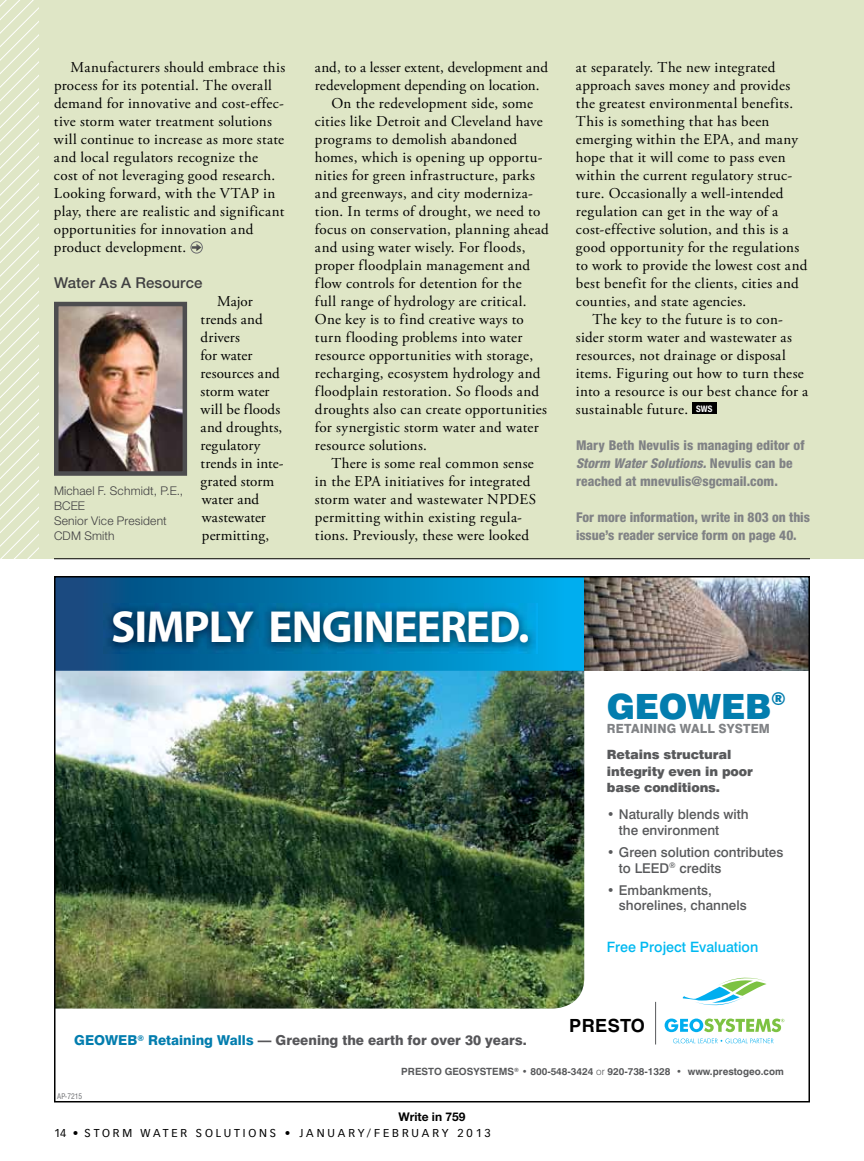
<style>
.page{position:relative;width:864px;height:1161px;background:#fff}
.page>*{position:absolute;margin:0;border:0;box-sizing:border-box;transform-origin:0 0}
.t1{font:700 45.15px "Myriad Pro";letter-spacing:-.02em;color:#fff}
.t2{font:900 34.8px "Swiss 721 BT";letter-spacing:-.01em;color:#037dae}
.t3{font:700 18.15px "Helvetica";letter-spacing:.02em;color:#000}
.t4{font:15px/18px "Adobe Garamond Pro";letter-spacing:.02em;color:#000}
.t5{font:15px "Adobe Garamond Pro";color:#000}
.t6{font:500 15px "Helvetica Neue LT Std";letter-spacing:.01em;color:#414042}
.t7{font:500 14.25px "Swiss 721 BT";color:#00b9f1}
.t8{font:800 13.65px "Swiss 721 BT";color:#565659}
.t9{font:800 condensed 13.5px/18px "Helvetica Neue LT Std";color:#808285}
.t10{font:500 13.5px/15.8px "Swiss 721 BT";color:#58595b}
.t11{font:900 12.75px/16.5px "Swiss 721 BT";letter-spacing:-.01em;color:#58595b}
.t12{font:800 12.6px "Swiss 721 BT";letter-spacing:.01em;color:#808285;scale:.95 1}
.t13{font:300 12px/15px "Helvetica Neue LT Std";letter-spacing:.015em;color:#414042}
.t14{font:700 12px "Helvetica Neue LT Std";color:#000}
.t15{font:11.25px "Vectora LT Std";letter-spacing:.25em;color:#000}
.t16{font:700 9.9px "Swiss 721 BT";color:#58595b}
.t17{font:condensed 7.5px "Swiss 721 BT";color:#6d6e71}
.s1{font-style:italic}
.s2{color:#037dae}
.s3{font-weight:300}
.s4{font-weight:400}
</style>
<div class="page">
<div style="left:0;top:0;width:864px;height:559px;background:#dfe6c6"></div>
<svg style="left:0;top:0;width:39px;height:559px"></svg>
<div style="left:191px;top:241px;width:12px;height:13px;border:1px solid #6d6e71;border-radius:50%"></div>
<svg style="left:192px;top:244px;width:9px;height:7px"></svg>
<div style="left:692px;top:403px;width:25px;height:11px;background:#000"></div>
<img style="left:57px;top:671px;width:527px;height:338px">
<hr style="left:655px;top:1002px;width:1px;height:43px;background:#58595b">
<svg style="left:673px;top:1038px;width:101px;height:5px"></svg>
<svg style="left:682px;top:977px;width:85px;height:29px"></svg>
<svg style="left:665px;top:1019px;width:119px;height:13px"></svg>
<svg style="left:57px;top:579px;width:527px;height:92px;background:#057ab1"></svg>
<img style="left:104px;top:604px;width:433px;height:50px">
<img style="left:584px;top:579px;width:223px;height:92px">
<hr style="left:54px;top:558px;width:756px;height:1px;background:#000">
<img style="left:59px;top:307px;width:123px;height:164px">
<div style="left:54px;top:302px;width:133px;height:174px;border:4px solid #4d4d4f"></div>
<p class="t4" style="left:54px;top:59px;width:233px;text-indent:17px">Manufacturers should embrace this process for its potential. The overall demand for innovative and cost-effec&shy;tive storm water treatment solutions will continue to increase as more state and local regulators recognize the cost of not leveraging good research.<br>Looking forward, with the VTAP in play, there are realistic and significant opportunities for innovation and product development.</p>
<p class="t6" style="left:54px;top:274px;width:150px">Water As A Resource</p>
<p class="t4" style="left:201px;top:293px;width:85px;text-indent:17px">Major trends and drivers<br>for water resources and storm water will be floods and droughts, regulatory trends in inte&shy;grated storm water and wastewater permitting,</p>
<p class="t13" style="left:54px;top:483px;width:131px">Michael F. Schmidt, P.E.,<br>BCEE<br>Senior Vice President<br>CDM Smith</p>
<p class="t5" style="left:315px;top:58px;width:235px">and, to a lesser extent, development and</p>
<p class="t5" style="left:315px;top:76px;width:226px">redevelopment depending on location.</p>
<p class="t4" style="left:331px;top:95px;width:203px">On the redevelopment side, some</p>
<p class="t4" style="left:315px;top:113px;width:229px">cities like Detroit and Cleveland have</p>
<p class="t4" style="left:315px;top:131px;width:204px">programs to demolish abandoned</p>
<p class="t4" style="left:315px;top:149px;width:229px">homes, which is opening up opportu-</p>
<p class="t4" style="left:315px;top:167px;width:221px">nities for green infrastructure, parks</p>
<p class="t4" style="left:315px;top:185px;width:219px">and greenways, and city moderniza-</p>
<p class="t4" style="left:315px;top:203px;width:227px">tion. In terms of drought, we need to</p>
<p class="t4" style="left:315px;top:221px;width:235px">focus on conservation, planning ahead</p>
<p class="t4" style="left:315px;top:239px;width:212px">and using water wisely. For floods,</p>
<p class="t4" style="left:315px;top:257px;width:217px">proper floodplain management and</p>
<p class="t4" style="left:315px;top:275px;width:208px">flow controls for detention for the</p>
<p class="t4" style="left:315px;top:293px;width:213px">full range of hydrology are critical.</p>
<p class="t4" style="left:315px;top:311px;width:210px">One key is to find creative ways to</p>
<p class="t4" style="left:315px;top:329px;width:209px">turn flooding problems into water</p>
<p class="t4" style="left:315px;top:347px;width:220px">resource opportunities with storage,</p>
<p class="t4" style="left:315px;top:365px;width:227px">recharging, ecosystem hydrology and</p>
<p class="t4" style="left:315px;top:383px;width:226px">floodplain restoration. So floods and</p>
<p class="t4" style="left:315px;top:401px;width:234px">droughts also can create opportunities</p>
<p class="t4" style="left:315px;top:419px;width:225px">for synergistic storm water and water</p>
<p class="t4" style="left:315px;top:437px;width:113px">resource solutions.</p>
<p class="t4" style="left:331px;top:455px;width:204px">There is some real common sense</p>
<p class="t4" style="left:315px;top:473px;width:217px">in the EPA initiatives for integrated</p>
<p class="t4" style="left:315px;top:491px;width:223px">storm water and wastewater NPDES</p>
<p class="t4" style="left:315px;top:509px;width:209px">permitting within existing regula-</p>
<p class="t4" style="left:315px;top:527px;width:216px">tions. Previously, these were looked</p>
<p class="t4" style="left:576px;top:59px;width:201px">at separately. The new integrated</p>
<p class="t4" style="left:576px;top:77px;width:216px">approach saves money and provides</p>
<p class="t4" style="left:576px;top:95px;width:219px">the greatest environmental benefits.</p>
<p class="t4" style="left:576px;top:113px;width:195px">This is something that has been</p>
<p class="t4" style="left:576px;top:131px;width:224px">emerging within the EPA, and many</p>
<p class="t4" style="left:576px;top:149px;width:211px">hope that it will come to pass even</p>
<p class="t4" style="left:576px;top:167px;width:218px">within the current regulatory struc-</p>
<p class="t4" style="left:576px;top:185px;width:209px">ture. Occasionally a well-intended</p>
<p class="t4" style="left:576px;top:203px;width:204px">regulation can get in the way of a</p>
<p class="t4" style="left:576px;top:221px;width:214px">cost-effective solution, and this is a</p>
<p class="t4" style="left:576px;top:239px;width:225px">good opportunity for the regulations</p>
<p class="t4" style="left:576px;top:257px;width:233px">to work to provide the lowest cost and</p>
<p class="t4" style="left:576px;top:275px;width:224px">best benefit for the clients, cities and</p>
<p class="t4" style="left:576px;top:293px;width:172px">counties, and state agencies.</p>
<p class="t4" style="left:592px;top:311px;width:192px">The key to the future is to con-</p>
<p class="t4" style="left:576px;top:329px;width:218px">sider storm water and wastewater as</p>
<p class="t4" style="left:576px;top:347px;width:211px">resources, not drainage or disposal</p>
<p class="t4" style="left:576px;top:365px;width:229px">items. Figuring out how to turn these</p>
<p class="t4" style="left:576px;top:383px;width:234px">into a resource is our best chance for a</p>
<p class="t4" style="left:576px;top:401px;width:138px">sustainable future. <sup>SWS</sup></p>
<p class="t9" style="left:576px;top:436px;width:230px">Mary Beth Nevulis is managing editor of<br><span class="s1">Storm Water Solutions.</span> Nevulis can be reached at mnevulis@sgcmail.com.</p>
<p class="t9" style="left:576px;top:508px;width:235px">For more information, write in 803 on this issue’s reader service form on page 40.</p>
<h1 class="t1" style="left:111px;top:597px;width:420px">SIMPLY ENGINEERED.</h1>
<p class="t8" style="left:74px;top:1032px;width:454px"><span class="s2">GEOWEB</span><sup>®</sup> <span class="s2">Retaining Walls</span> — Greening the earth for over 30 years.</p>
<h2 class="t2" style="left:607px;top:686px;width:180px">GEOWEB<sup>®</sup></h2>
<p class="t12" style="left:607px;top:721px;width:173px">RETAINING WALL SYSTEM</p>
<p class="t11" style="left:607px;top:746px;width:147px">Retains structural integrity even in poor base conditions.</p>
<p class="t10" style="left:619px;top:806px;width:131px;text-indent:-12px">• Naturally blends with the environment</p>
<p class="t10" style="left:619px;top:844px;width:166px;text-indent:-12px">• Green solution contributes to LEED<sup>®</sup> credits</p>
<p class="t10" style="left:619px;top:882px;width:129px;text-indent:-12px">• Embankments, shorelines, channels</p>
<p class="t7" style="left:607px;top:938px;width:153px">Free Project Evaluation</p>
<p class="t3" style="left:569px;top:1014px;width:77px">PRESTO</p>
<p class="t17" style="left:57px;top:1092px;width:27px">AP-7215</p>
<p class="t16" style="left:401px;top:1066px;width:384px">PRESTO GEOSYSTEMS<sup>®</sup> • 800-548-3424 <span class="s3">or</span> 920-738-1328 <span class="s4">•</span> www.prestogeo.com</p>
<p class="t14" style="left:399px;top:1109px;width:68px">Write in 759</p>
<p class="t15" style="left:54px;top:1127px;width:438px">14 • STORM WATER SOLUTIONS • JANUARY/FEBRUARY 2013</p>
</div>
